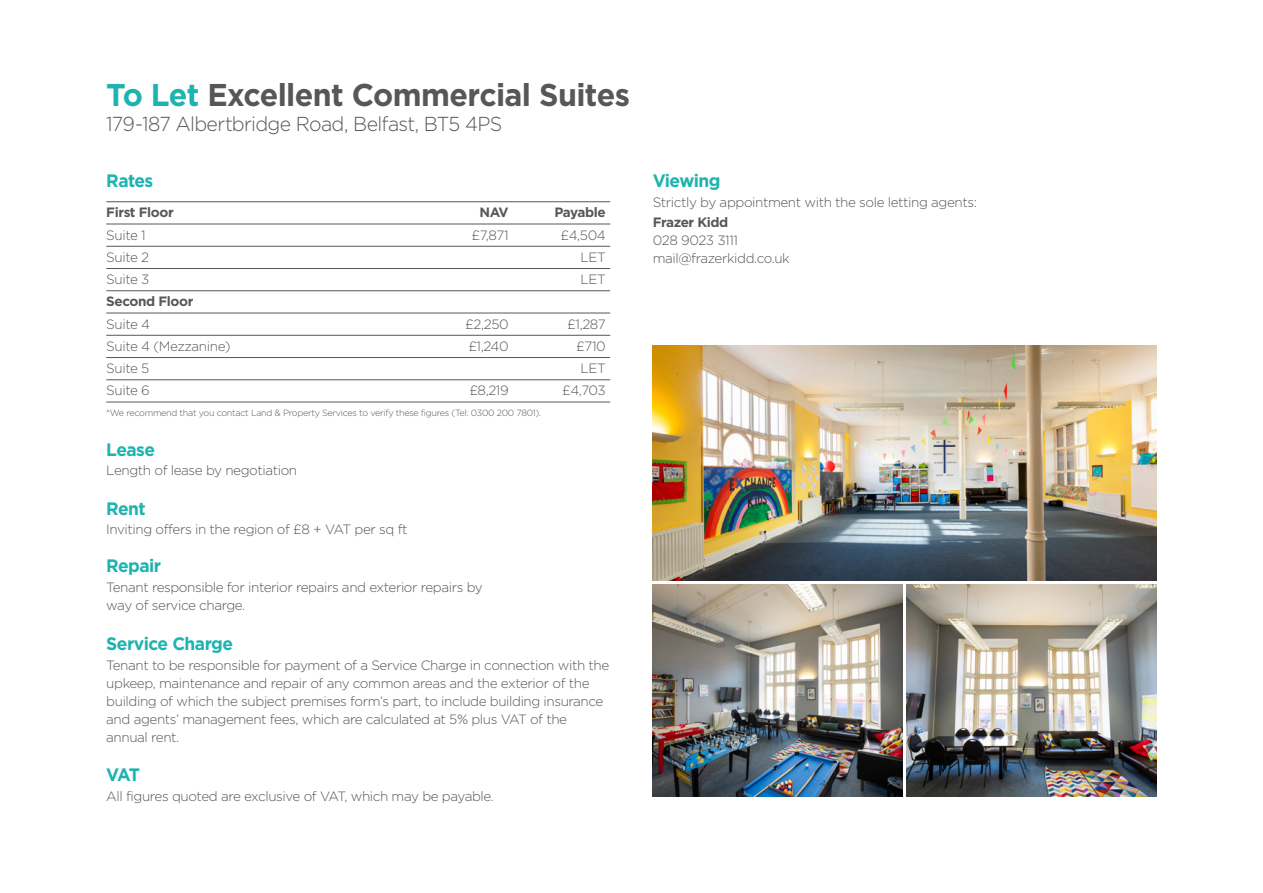
<style>
.page{position:relative;width:1263px;height:893px;background:#fff}
.page>*{position:absolute;margin:0;border:0;box-sizing:border-box;transform-origin:0 0}
.t1{font:700 31.5px "Gotham";letter-spacing:-.02em;color:#575756;scale:.96 1}
.t2{font:300 20.25px "Gotham";letter-spacing:-.035em;color:#575756}
.t3{font:700 18px "Gotham";letter-spacing:-.03em;color:#1db3ae;scale:.96 1}
.t4{font:300 13.5px/18px "Gotham";letter-spacing:-.03em;color:#575756}
.t5{font:700 13.5px "Gotham";letter-spacing:-.03em;color:#575756}
.t6{font:300 13.5px "Gotham HTF";letter-spacing:-.03em;color:#575756}
.t7{font:300 9px "Gotham HTF";letter-spacing:-.03em;color:#575756}
.s1{color:#1db3ae}
</style>
<div class="page">
<hr style="left:106px;top:201px;width:504px;height:1px;background:#575756">
<hr style="left:106px;top:224px;width:504px;height:1px;background:#575756">
<hr style="left:106px;top:246px;width:504px;height:1px;background:#575756">
<hr style="left:106px;top:268px;width:504px;height:1px;background:#575756">
<hr style="left:106px;top:290px;width:504px;height:1px;background:#575756">
<hr style="left:106px;top:313px;width:504px;height:1px;background:#575756">
<hr style="left:106px;top:335px;width:504px;height:1px;background:#575756">
<hr style="left:106px;top:357px;width:504px;height:1px;background:#575756">
<hr style="left:106px;top:379px;width:504px;height:1px;background:#575756">
<hr style="left:106px;top:402px;width:504px;height:1px;background:#575756">
<img style="left:653px;top:345px;width:504px;height:235px">
<img style="left:653px;top:584px;width:249px;height:213px">
<img style="left:907px;top:584px;width:250px;height:213px">
<h1 class="t1" style="left:106px;top:77px;width:547px"><span class="s1">To Let</span> Excellent Commercial Suites</h1>
<h2 class="t2" style="left:106px;top:113px;width:398px">179-187 Albertbridge Road, Belfast, BT5 4PS</h2>
<h3 class="t3" style="left:106px;top:170px;width:50px">Rates</h3>
<p class="t5" style="left:106px;top:205px;width:69px">First Floor</p>
<p class="t5" style="left:479px;top:205px;width:31px">NAV</p>
<p class="t5" style="left:554px;top:205px;width:53px">Payable</p>
<p class="t4" style="left:106px;top:226px;width:41px">Suite 1</p>
<p class="t4" style="left:471px;top:226px;width:39px">£7,871</p>
<p class="t4" style="left:561px;top:226px;width:47px">£4,504</p>
<p class="t4" style="left:106px;top:248px;width:44px">Suite 2</p>
<p class="t4" style="left:580px;top:248px;width:27px">LET</p>
<p class="t4" style="left:106px;top:270px;width:45px">Suite 3</p>
<p class="t4" style="left:580px;top:270px;width:27px">LET</p>
<p class="t5" style="left:106px;top:294px;width:89px">Second Floor</p>
<p class="t4" style="left:106px;top:315px;width:45px">Suite 4</p>
<p class="t4" style="left:465px;top:315px;width:45px">£2,250</p>
<p class="t4" style="left:567px;top:315px;width:40px">£1,287</p>
<p class="t4" style="left:106px;top:337px;width:126px">Suite 4 (Mezzanine)</p>
<p class="t4" style="left:468px;top:337px;width:42px">£1,240</p>
<p class="t4" style="left:576px;top:337px;width:31px">£710</p>
<p class="t4" style="left:106px;top:359px;width:45px">Suite 5</p>
<p class="t4" style="left:580px;top:359px;width:27px">LET</p>
<p class="t4" style="left:106px;top:381px;width:45px">Suite 6</p>
<p class="t4" style="left:469px;top:381px;width:41px">£8,219</p>
<p class="t4" style="left:562px;top:381px;width:45px">£4,703</p>
<p class="t7" style="left:106px;top:408px;width:436px">*We recommend that you contact Land &amp; Property Services to verify these figures (Tel: 0300 200 7801).</p>
<h3 class="t3" style="left:106px;top:439px;width:52px">Lease</h3>
<p class="t6" style="left:106px;top:463px;width:192px">Length of lease by negotiation</p>
<h3 class="t3" style="left:106px;top:498px;width:43px">Rent</h3>
<p class="t4" style="left:106px;top:520px;width:303px">Inviting offers in the region of £8 + VAT per sq ft</p>
<h3 class="t3" style="left:106px;top:555px;width:59px">Repair</h3>
<p class="t4" style="left:106px;top:578px;width:378px">Tenant responsible for interior repairs and exterior repairs by way of service charge.</p>
<h3 class="t3" style="left:106px;top:633px;width:134px">Service Charge</h3>
<p class="t4" style="left:106px;top:656px;width:504px">Tenant to be responsible for payment of a Service Charge in connection with the upkeep, maintenance and repair of any common areas and the exterior of the building of which the subject premises form’s part, to include building insurance and agents’ management fees, which are calculated at 5% plus VAT of the annual rent.</p>
<h3 class="t3" style="left:106px;top:764px;width:37px">VAT</h3>
<p class="t4" style="left:106px;top:787px;width:389px">All figures quoted are exclusive of VAT, which may be payable.</p>
<h3 class="t3" style="left:653px;top:170px;width:72px">Viewing</h3>
<p class="t4" style="left:653px;top:193px;width:326px">Strictly by appointment with the sole letting agents:</p>
<p class="t5" style="left:653px;top:215px;width:77px">Frazer Kidd</p>
<p class="t4" style="left:653px;top:231px;width:139px">028 9023 3111 mail@frazerkidd.co.uk</p>
</div>
